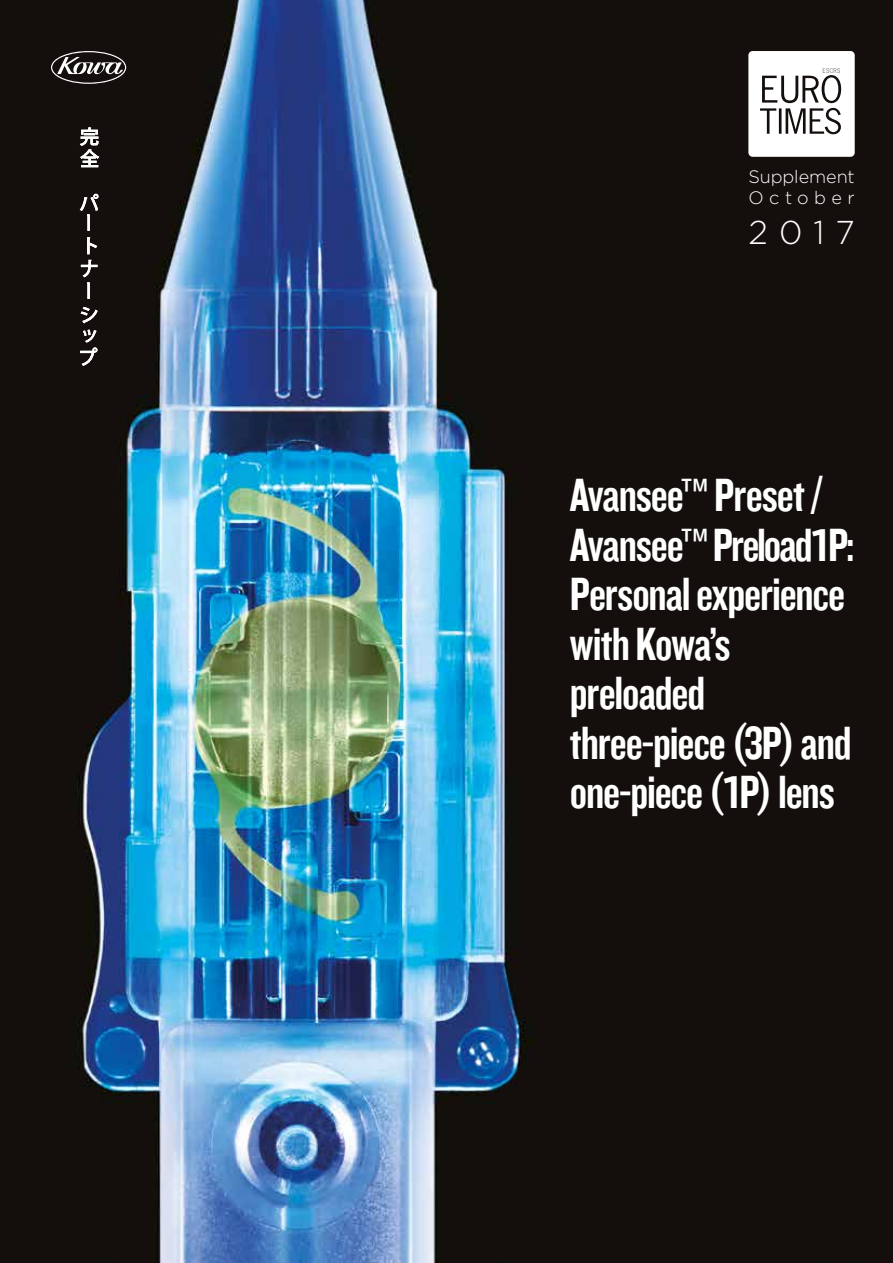
<style>
.page{position:relative;width:893px;height:1263px;background:#fff}
.page>*{position:absolute;margin:0;border:0;box-sizing:border-box;transform-origin:0 0}
.t1{font:48px/49.5px "Knockout HTF49 Liteweight";letter-spacing:-.025em;color:#fff}
.t2{font:300 33px "Gotham";color:#fff}
.t3{font:300 18px/21.6px "Gotham";color:#fff}
.s1{font-family:"Gotham";font-weight:500;font-size:45.15px}
</style>
<div class="page">
<img style="left:0;top:0;width:893px;height:1263px">
<svg style="left:80px;top:127px;width:19px;height:40px"></svg>
<svg style="left:80px;top:194px;width:19px;height:37px"></svg>
<svg style="left:87px;top:237px;width:10px;height:17px"></svg>
<svg style="left:81px;top:260px;width:17px;height:39px"></svg>
<svg style="left:81px;top:307px;width:17px;height:16px"></svg>
<svg style="left:80px;top:329px;width:18px;height:37px"></svg>
<svg style="left:51px;top:51px;width:75px;height:33px;background:#4d4947"></svg>
<svg style="left:748px;top:51px;width:107px;height:106px"></svg>
<p class="t3" style="left:748px;top:165px;width:108px">Supplement<br>October</p>
<p class="t2" style="left:748px;top:214px;width:108px">2017</p>
<p class="t1" style="left:570px;top:472px;width:286px">Avansee™ Preset /<br>Avansee™ Preload<span class="s1">1</span>P:<br>Personal experience with Kowa’s preloaded three-piece (3P) and one-piece (<span class="s1">1</span>P) lens</p>
</div>
